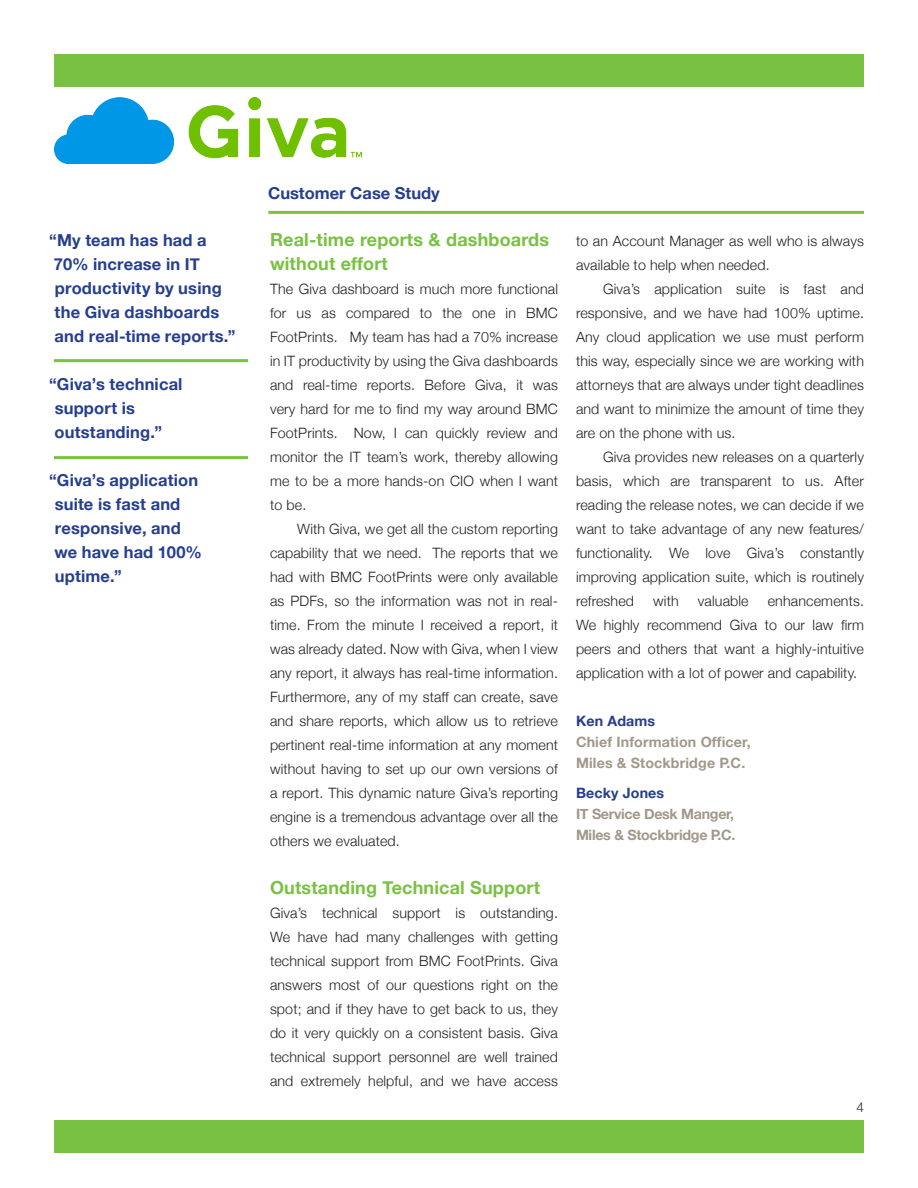
<style>
.page{position:relative;width:918px;height:1188px;background:#fff}
.page>*{position:absolute;margin:0;border:0;box-sizing:border-box;transform-origin:0 0}
.t1{font:700 18px/24px "Helvetica Neue";letter-spacing:.01em;color:#79c142}
.t2{font:700 16.5px/24px "Helvetica Neue";letter-spacing:.01em;color:#253f8e}
.t3{font:300 14.25px/24px "Helvetica Neue";letter-spacing:.01em;color:#231f20;text-align:justify}
.t4{font:700 14.25px/21px "Helvetica Neue";letter-spacing:.01em;color:#a1988a}
.t5{font:700 14.25px/21px "Helvetica Neue";letter-spacing:-.02em;color:#a1988a}
.t6{font:300 13.5px "Helvetica Neue";color:#231f20}
.s1{color:#253f8e}
</style>
<div class="page">
<div style="left:54px;top:54px;width:810px;height:33px;background:#79c142"></div>
<hr style="left:268px;top:211px;width:596px;height:3px;background:#79c142">
<div style="left:54px;top:1120px;width:810px;height:33px;background:#79c142"></div>
<hr style="left:54px;top:456px;width:194px;height:3px;background:#79c142">
<hr style="left:54px;top:359px;width:194px;height:3px;background:#79c142">
<img style="left:54px;top:97px;width:307px;height:66px">
<p class="t2" style="left:49px;top:228px;width:188px">“My team has had a<br>70% increase in IT productivity by using the Giva dashboards and real-time reports.”</p>
<p class="t2" style="left:55px;top:372px;width:130px;text-indent:-5px">“Giva’s technical support is outstanding.”</p>
<p class="t2" style="left:54px;top:468px;width:149px;text-indent:-5px">“Giva’s application suite is fast and responsive, and we have had 100% uptime.”</p>
<p class="t2" style="left:268px;top:181px;width:173px">Customer Case Study</p>
<p class="t1" style="left:270px;top:227px;width:281px">Real-time reports &amp; dashboards without effort</p>
<p class="t3" style="left:270px;top:277px;width:290px">The Giva dashboard is much more functional for us as compared to the one in BMC FootPrints. My team has had a 70% increase in IT productivity by using the Giva dashboards and real-time reports. Before Giva, it was very hard for me to find my way around BMC FootPrints. Now, I can quickly review and monitor the IT team’s work, thereby allowing me to be a more hands-on CIO when I want to be.</p>
<p class="t3" style="left:270px;top:517px;width:290px;text-indent:27px">With Giva, we get all the custom reporting capability that we need. The reports that we had with BMC FootPrints were only available as PDFs, so the information was not in real&shy;time. From the minute I received a report, it was already dated. Now with Giva, when I view any report, it always has real-time information.<br>Furthermore, any of my staff can create, save and share reports, which allow us to retrieve pertinent real-time information at any moment without having to set up our own versions of a report. This dynamic nature Giva’s reporting engine is a tremendous advantage over all the others we evaluated.</p>
<p class="t1" style="left:270px;top:875px;width:272px">Outstanding Technical Support</p>
<p class="t3" style="left:270px;top:901px;width:290px">Giva’s technical support is outstanding.<br>We have had many challenges with getting technical support from BMC FootPrints. Giva answers most of our questions right on the spot; and if they have to get back to us, they do it very quickly on a consistent basis. Giva technical support personnel are well trained and extremely helpful, and we have access</p>
<p class="t3" style="left:576px;top:229px;width:290px">to an Account Manager as well who is always available to help when needed.</p>
<p class="t3" style="left:576px;top:277px;width:290px;text-indent:27px">Giva’s application suite is fast and responsive, and we have had 100% uptime.<br>Any cloud application we use must perform this way, especially since we are working with attorneys that are always under tight deadlines and want to minimize the amount of time they are on the phone with us.</p>
<p class="t3" style="left:576px;top:445px;width:290px;text-indent:27px">Giva provides new releases on a quarterly basis, which are transparent to us. After reading the release notes, we can decide if we want to take advantage of any new features/ functionality. We love Giva’s constantly improving application suite, which is routinely refreshed</p>
<p class="t3" style="left:576px;top:589px;width:290px;text-indent:192px">enhancements.<br>We highly recommend Giva to our law firm peers and others that want a highly-intuitive application with a lot of power and capability.</p>
<p class="t4" style="left:576px;top:710px;width:176px"><span class="s1">Ken Adams<br></span>Chief Information Officer,</p>
<p class="t4" style="left:576px;top:752px;width:171px">Miles &amp; Stockbridge P.C.</p>
<p class="t5" style="left:576px;top:782px;width:160px"><span class="s1">Becky Jones<br></span>IT Service Desk Manger,</p>
<p class="t5" style="left:576px;top:824px;width:161px">Miles &amp; Stockbridge P.C.</p>
<p class="t3" style="left:653px;top:589px;width:27px">with</p>
<p class="t3" style="left:698px;top:589px;width:52px">valuable</p>
<p class="t6" style="left:856px;top:1099px;width:9px">4</p>
</div>
